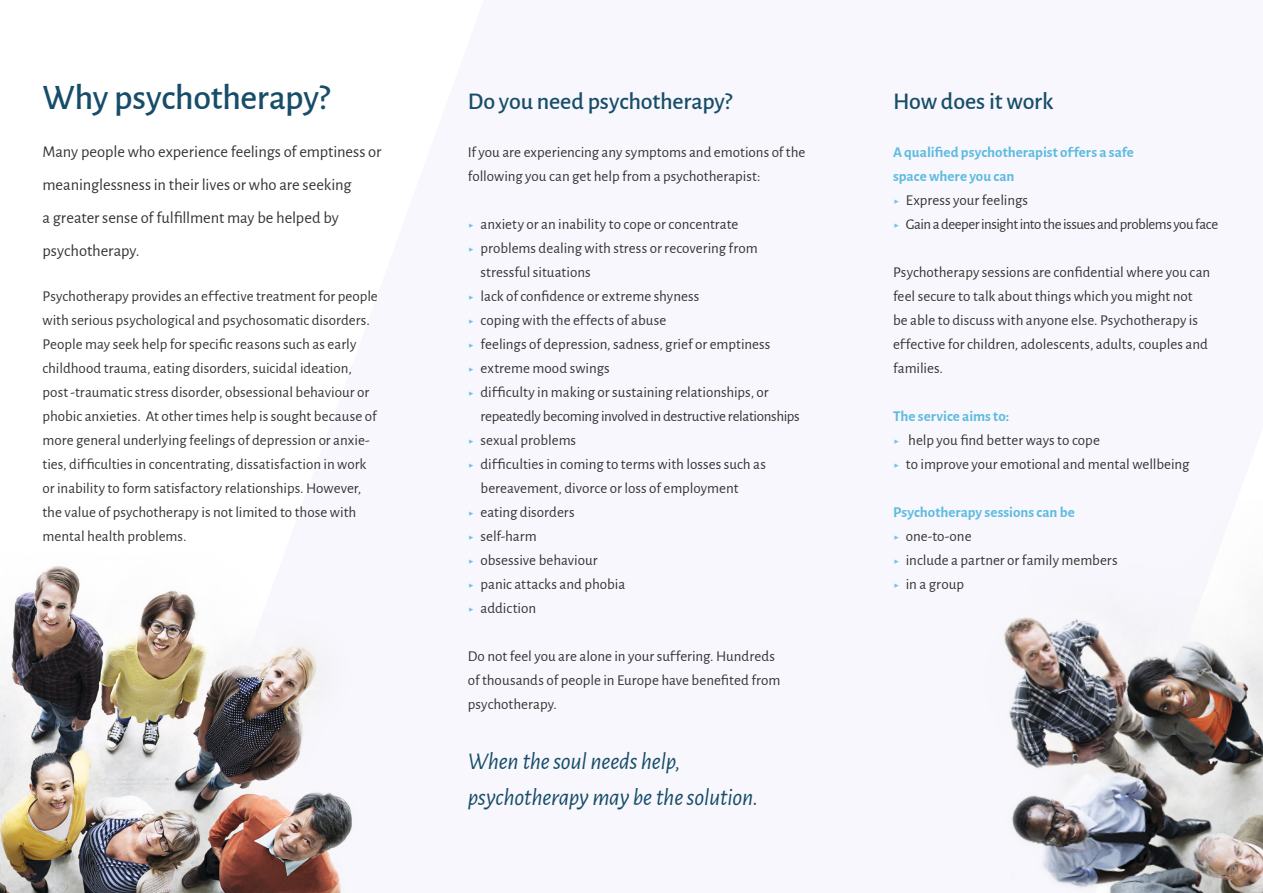
<style>
.page{position:relative;width:1263px;height:893px;background:#fff}
.page>*{position:absolute;margin:0;border:0;box-sizing:border-box;transform-origin:0 0}
.h1_page-title{font:500 36px "Alegreya Sans";letter-spacing:-.01em;color:#174d69}
.t1{font:italic 24px/36px "Alegreya Sans";letter-spacing:-.01em;color:#174d69}
.h2_page-title{font:500 24px "Alegreya Sans";letter-spacing:-.01em;color:#174d69}
.p_intro{font:16.5px/33px "Alegreya Sans";letter-spacing:-.005em;color:#343433}
.p_body{font:15px/24px "Alegreya Sans";color:#343433}
.h4_paragraph-title{font:700 15px/24px "Alegreya Sans";color:#5ebbe0}
.p_body-2{font:15px "Alegreya Sans";letter-spacing:-.035em;color:#343433}
.s1{color:#74c4e5}
</style>
<div class="page">
<img style="left:1003px;top:591px;width:260px;height:302px">
<img style="left:0;top:566px;width:353px;height:327px">
<p class="h1_page-title" style="left:43px;top:72px;width:289px">Why psychotherapy?</p>
<p class="h2_page-title" style="left:468px;top:84px;width:266px">Do you need psychotherapy?</p>
<p class="h2_page-title" style="left:893px;top:84px;width:162px">How does it work</p>
<p class="p_body" style="left:468px;top:139px;width:339px">If you are experiencing any symptoms and emotions of the following you can get help from a psychotherapist:</p>
<p class="p_body" style="left:468px;top:211px;width:272px"><span class="s1">▶</span> anxiety or an inability to cope or concentrate</p>
<p class="p_body" style="left:480px;top:235px;width:279px;text-indent:-13px"><span class="s1">▶</span> problems dealing with stress or recovering from stressful situations</p>
<p class="p_body" style="left:468px;top:283px;width:233px"><span class="s1">▶</span> lack of confidence or extreme shyness</p>
<p class="p_body" style="left:468px;top:307px;width:200px"><span class="s1">▶</span> coping with the effects of abuse</p>
<p class="p_body" style="left:468px;top:331px;width:304px"><span class="s1">▶</span> feelings of depression, sadness, grief or emptiness</p>
<p class="p_body" style="left:468px;top:355px;width:144px"><span class="s1">▶</span> extreme mood swings</p>
<p class="p_body" style="left:480px;top:379px;width:321px;text-indent:-13px"><span class="s1">▶</span> difficulty in making or sustaining relationships, or repeatedly becoming involved in destructive relationships</p>
<p class="p_body" style="left:468px;top:427px;width:110px"><span class="s1">▶</span> sexual problems</p>
<p class="p_body" style="left:480px;top:451px;width:287px;text-indent:-13px"><span class="s1">▶</span> difficulties in coming to terms with losses such as bereavement, divorce or loss of employment</p>
<p class="p_body" style="left:468px;top:499px;width:108px"><span class="s1">▶</span> eating disorders</p>
<p class="p_body" style="left:468px;top:523px;width:70px"><span class="s1">▶</span> self-harm</p>
<p class="p_body" style="left:468px;top:547px;width:131px"><span class="s1">▶</span> obsessive behaviour</p>
<p class="p_body" style="left:468px;top:571px;width:159px"><span class="s1">▶</span> panic attacks and phobia</p>
<p class="p_body" style="left:468px;top:595px;width:70px"><span class="s1">▶</span> addiction</p>
<p class="p_body" style="left:468px;top:643px;width:314px">Do not feel you are alone in your suffering. Hundreds of thousands of people in Europe have benefited from psychotherapy.</p>
<p class="p_intro" style="left:43px;top:134px;width:340px">Many people who experience feelings of emptiness or meaninglessness in their lives or who are seeking<br>a greater sense of fulfillment may be helped by psychotherapy.</p>
<p class="h4_paragraph-title" style="left:893px;top:139px;width:242px">A qualified psychotherapist offers a safe space where you can</p>
<p class="p_body" style="left:893px;top:187px;width:137px"><span class="s1">▶</span> Express your feelings</p>
<p class="p_body-2" style="left:893px;top:214px;width:327px"><span class="s1">▶</span> Gain a deeper insight into the issues and problems you face</p>
<p class="p_body" style="left:893px;top:259px;width:319px">Psychotherapy sessions are confidential where you can feel secure to talk about things which you might not be able to discuss with anyone else. Psychotherapy is effective for children, adolescents, adults, couples and families.</p>
<p class="h4_paragraph-title" style="left:893px;top:403px;width:118px">The service aims to:</p>
<p class="p_body" style="left:893px;top:427px;width:208px"><span class="s1">▶</span> help you find better ways to cope</p>
<p class="p_body" style="left:893px;top:451px;width:298px"><span class="s1">▶</span> to improve your emotional and mental wellbeing</p>
<p class="h4_paragraph-title" style="left:893px;top:499px;width:183px">Psychotherapy sessions can be</p>
<p class="p_body" style="left:893px;top:523px;width:80px"><span class="s1">▶</span> one-to-one</p>
<p class="p_body" style="left:893px;top:547px;width:226px"><span class="s1">▶</span> include a partner or family members</p>
<p class="p_body" style="left:893px;top:571px;width:72px"><span class="s1">▶</span> in a group</p>
<p class="p_body" style="left:43px;top:283px;width:337px">Psychotherapy provides an effective treatment for people with serious psychological and psychosomatic disorders.<br>People may seek help for specific reasons such as early childhood trauma, eating disorders, suicidal ideation, post -traumatic stress disorder, obsessional behaviour or phobic anxieties. At other times help is sought because of more general underlying feelings of depression or anxie&shy;ties, difficulties in concentrating, dissatisfaction in work or inability to form satisfactory relationships. However, the value of psychotherapy is not limited to those with mental health problems.</p>
<p class="t1" style="left:468px;top:742px;width:292px">When the soul needs help, psychotherapy may be the solution.</p>
</div>
